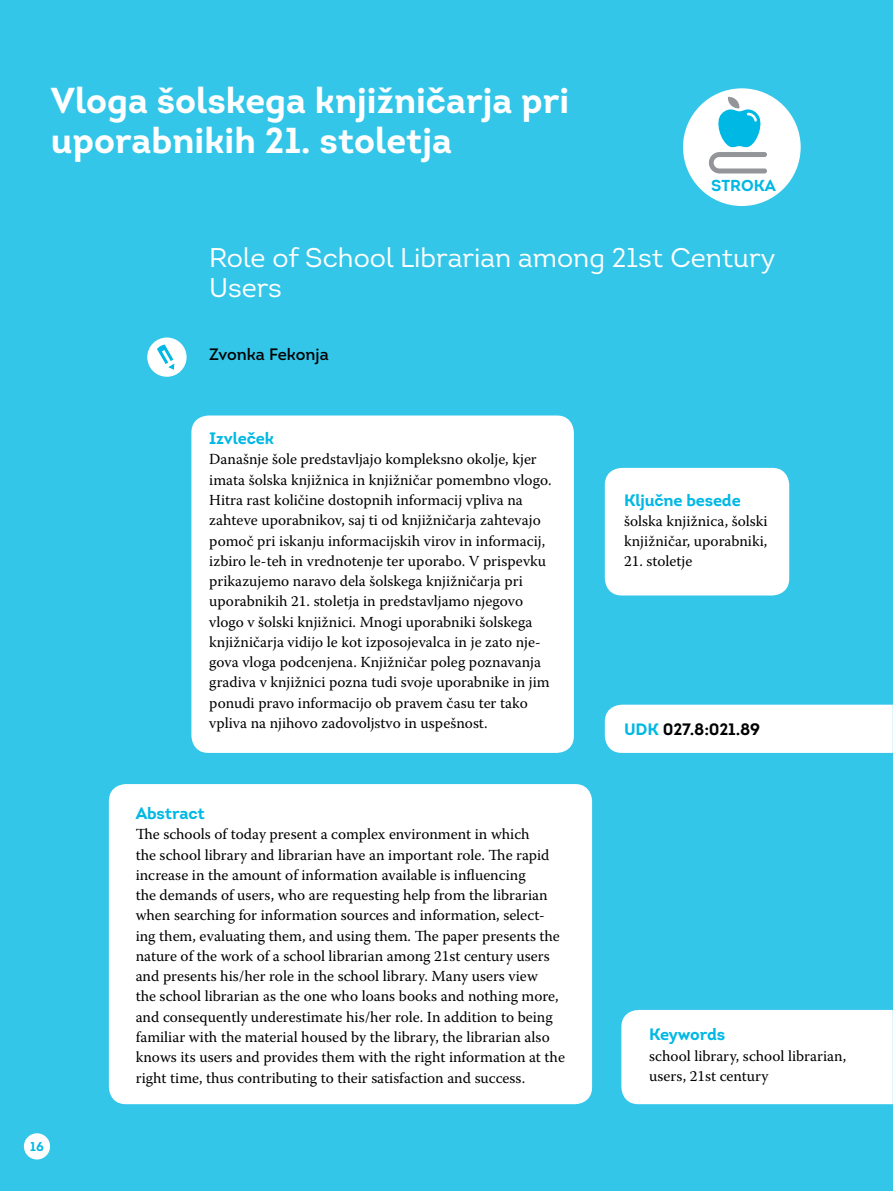
<style>
.page{position:relative;width:893px;height:1191px;background:#33c6e9}
.page>*{position:absolute;margin:0;border:0;box-sizing:border-box;transform-origin:0 0}
.t1{font:700 36px/40.5px "Intro";color:#fff}
.t2{font:27px/30px "Intro";color:#fff}
.t3{font:700 16.5px "Intro";letter-spacing:-.01em;color:#00b8e4}
.t4{font:700 16.5px "Intro";letter-spacing:-.01em;color:#000}
.t5{font:16.5px "Intro";color:#000}
.t6{font:700 15.9px "Intro";color:#00b8e4}
.t7{font:15.3px/20.2px "Warnock Pro";color:#000}
.t8{font:700 12.75px "Intro";color:#00b8e4}
.s1{color:#00b8e4}
</style>
<div class="page">
<div style="left:191px;top:415px;width:383px;height:338px;background:#fff;border-radius:17px"></div>
<div style="left:605px;top:704px;width:288px;height:49px;background:#fff"></div>
<div style="left:109px;top:784px;width:483px;height:320px;background:#fff;border-radius:17px"></div>
<div style="left:605px;top:468px;width:184px;height:127px;background:#fff;border-radius:17px"></div>
<div style="left:621px;top:1010px;width:272px;height:94px;background:#fff"></div>
<div style="left:683px;top:88px;width:118px;height:118px;background:#fff;border-radius:50%"></div>
<svg style="left:709px;top:97px;width:58px;height:76px"></svg>
<div style="left:147px;top:337px;width:40px;height:40px;background:#fff;border-radius:50%"></div>
<svg style="left:157px;top:344px;width:17px;height:26px"></svg>
<div style="left:24px;top:1133px;width:26px;height:26px;background:#fff;border-radius:50%"></div>
<h1 class="t1" style="left:51px;top:79px;width:520px">Vloga šolskega knjižničarja pri uporabnikih 21. stoletja</h1>
<p class="t6" style="left:711px;top:175px;width:66px">STROKA</p>
<h2 class="t2" style="left:209px;top:243px;width:568px">Role of School Librarian among 21st Century<br>Users</h2>
<p class="t8" style="left:30px;top:1137px;width:15px">16</p>
<p class="t5" style="left:209px;top:344px;width:121px">Zvonka Fekonja</p>
<p class="t3" style="left:209px;top:428px;width:66px">Izvleček</p>
<p class="t7" style="left:209px;top:449px;width:344px">Današnje šole predstavljajo kompleksno okolje, kjer imata šolska knjižnica in knjižničar pomembno vlogo.<br>Hitra rast količine dostopnih informacij vpliva na zahteve uporabnikov, saj ti od knjižničarja zahtevajo pomoč pri iskanju informacijskih virov in informacij, izbiro le-teh in vrednotenje ter uporabo. V prispevku prikazujemo naravo dela šolskega knjižničarja pri uporabnikih 21. stoletja in predstavljamo njegovo vlogo v šolski knjižnici. Mnogi uporabniki šolskega knjižničarja vidijo le kot izposojevalca in je zato nje&shy;gova vloga podcenjena. Knjižničar poleg poznavanja gradiva v knjižnici pozna tudi svoje uporabnike in jim ponudi pravo informacijo ob pravem času ter tako vpliva na njihovo zadovoljstvo in uspešnost.</p>
<p class="t3" style="left:136px;top:803px;width:71px">Abstract</p>
<p class="t7" style="left:136px;top:824px;width:431px">The schools of today present a complex environment in which<br>the school library and librarian have an important role. The rapid increase in the amount of information available is influencing<br>the demands of users, who are requesting help from the librarian when searching for information sources and information, select&shy;ing them, evaluating them, and using them. The paper presents the nature of the work of a school librarian among 21st century users and presents his/her role in the school library. Many users view<br>the school librarian as the one who loans books and nothing more, and consequently underestimate his/her role. In addition to being familiar with the material housed by the library, the librarian also knows its users and provides them with the right information at the right time, thus contributing to their satisfaction and success.</p>
<p class="t3" style="left:624px;top:489px;width:118px">Ključne besede</p>
<p class="t7" style="left:624px;top:510px;width:145px">šolska knjižnica, šolski knjižničar, uporabniki,</p>
<p class="t7" style="left:624px;top:551px;width:70px">21. stoletje</p>
<p class="t4" style="left:624px;top:718px;width:138px"><span class="s1">UDK</span> 027.8:021.89</p>
<p class="t3" style="left:649px;top:1024px;width:78px">Keywords</p>
<p class="t7" style="left:649px;top:1045px;width:199px">school library, school librarian, users, 21st century</p>
</div>
